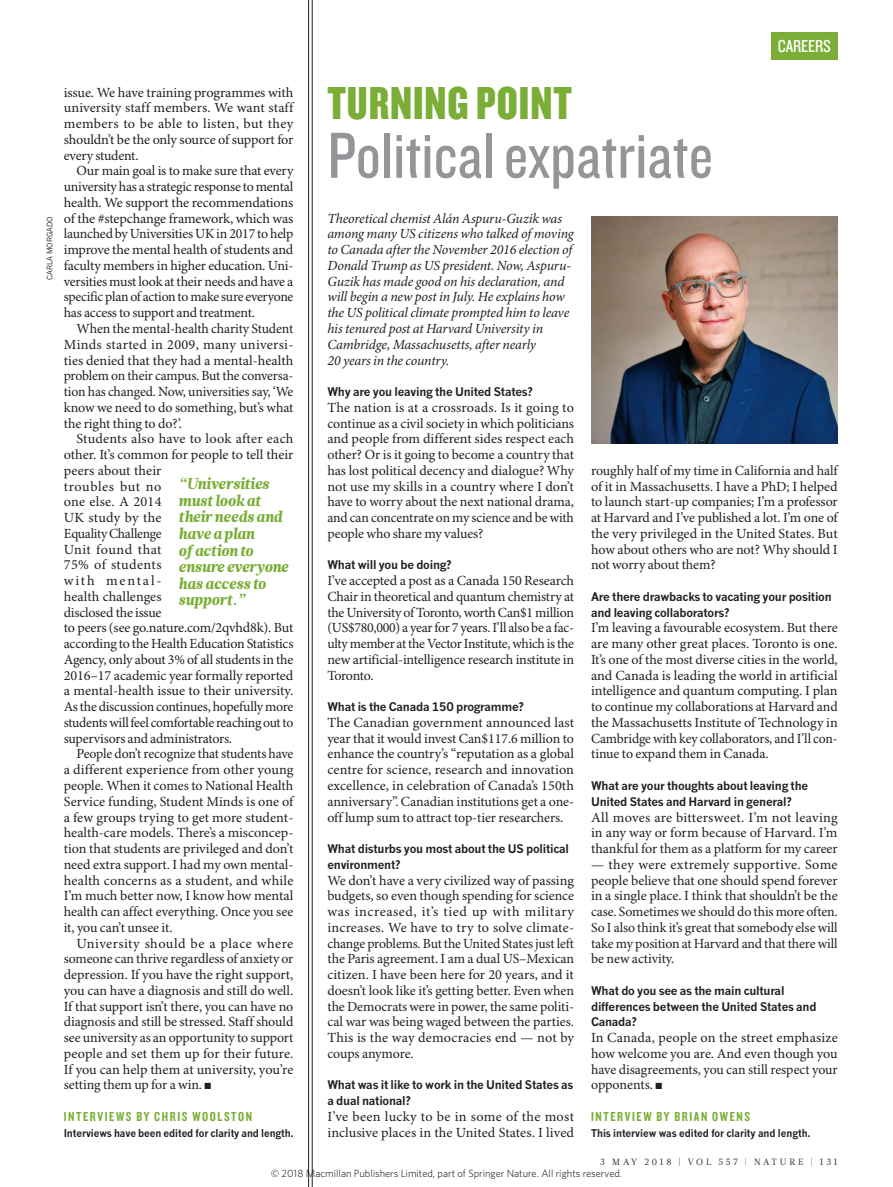
<style>
.page{position:relative;width:893px;height:1187px;background:#fff}
.page>*{position:absolute;margin:0;border:0;box-sizing:border-box;transform-origin:0 0}
.TURNING_POINT_NAME{font:67.5px "Knockout 29 Junior Ltweight";color:#939598}
.TURNING_POINT__STRAP{font:48px "Knockout 69 Full Liteweight";letter-spacing:.02em;color:#7aae36}
.t1{font:18px "Knockout 29 Junior Ltweight";letter-spacing:-.005em;color:#fff}
.PULL_QUOTE{font:italic 900 15.75px/16.5px "Glosa Math";letter-spacing:-.015em;color:#7aae36;scale:.95 1}
.BODY_1ST_PARA{font:13.95px/15.8px "Minion Pro";letter-spacing:-.005em;color:#231f20;text-align:justify}
.BODY_INDENT{font:13.95px/15.8px "Minion Pro";letter-spacing:-.01em;color:#231f20;text-align:justify}
.TURNING_POINT_INTRO{font:italic 13.95px/15.8px "Minion Pro";letter-spacing:-.01em;color:#231f20}
.TURNING_POINT_BYLINE{font:13.5px "Knockout 49 Liteweight";letter-spacing:.12em;color:#7aae36}
.TURNING_POINT_QUESTI{font:700 11.7px/15.8px "News Gothic MTOT";letter-spacing:-.02em;color:#231f20}
.Q_A_DISCLAIMER{font:700 10.5px "News Gothic MTOT";letter-spacing:-.01em;color:#231f20;scale:.95 1}
.t2{font:300 10.5px "Whitney";color:#000}
.t3{font:9px "Glosa Math";letter-spacing:.3em;color:#231f20}
.PIC_CREDIT{font:7.5px "News Gothic MTOT";color:#231f20}
</style>
<div class="page">
<img style="left:591px;top:216px;width:247px;height:227px">
<hr style="left:312px;top:0;width:1px;height:1186px;background:#231f20">
<hr style="left:308px;top:0;width:1px;height:1186px;background:#231f20">
<div style="left:771px;top:32px;width:67px;height:27px;background:#7aae36"></div>
<p class="t1" style="left:778px;top:34px;width:55px">CAREERS</p>
<p class="PIC_CREDIT" style="left:45px;top:280px;width:65px;rotate:-90deg">CARLA MORGADO</p>
<p class="BODY_1ST_PARA" style="left:64px;top:85px;width:231px">issue. We have training programmes with university staff members. We want staff members to be able to listen, but they shouldn’t be the only source of support for every student.</p>
<p class="BODY_INDENT" style="left:64px;top:164px;width:231px;text-indent:13px">Our main goal is to make sure that every university has a strategic response to mental health. We support the recommendations of the #stepchange framework, which was launched by Universities UK in 2017 to help improve the mental health of students and faculty members in higher education. Uni&shy;versities must look at their needs and have a specific plan of action to make sure everyone has access to support and treatment.</p>
<p class="BODY_INDENT" style="left:64px;top:321px;width:231px;text-indent:13px">When the mental-health charity Student Minds started in 2009, many universi&shy;ties denied that they had a mental-health problem on their campus. But the conversa&shy;tion has changed. Now, universities say, ‘We know we need to do something, but’s what the right thing to do?’.</p>
<p class="BODY_INDENT" style="left:64px;top:431px;width:231px;text-align:left;text-indent:13px">Students also have to look after each other. It’s common for people to tell their peers about their<br>troubles but no<br>one else. A 2014<br>UK study by the<br>Equality Challenge<br>Unit found that<br>75% of students<br>with mental-<br>health challenges<br>disclosed the issue<br>to peers (see go.nature.com/2qvhd8k). But according to the Health Education Statistics<br>Agency, only about 3% of all students in the<br>2016–17 academic year formally reported a mental-health issue to their university.<br>As the discussion continues, hopefully more students will feel comfortable reaching out to supervisors and administrators.</p>
<p class="BODY_INDENT" style="left:64px;top:746px;width:231px;text-indent:13px">People don’t recognize that students have a different experience from other young people. When it comes to National Health Service funding, Student Minds is one of a few groups trying to get more student&shy;health-care models. There’s a misconcep&shy;tion that students are privileged and don’t need extra support. I had my own mental&shy;health concerns as a student, and while I’m much better now, I know how mental health can affect everything. Once you see it, you can’t unsee it.</p>
<p class="BODY_INDENT" style="left:64px;top:935px;width:231px;text-indent:13px">University should be a place where someone can thrive regardless of anxiety or depression. If you have the right support, you can have a diagnosis and still do well.<br>If that support isn’t there, you can have no diagnosis and still be stressed. Staff should see university as an opportunity to support people and set them up for their future.<br>If you can help them at university, you’re setting them up for a win. ■</p>
<p class="TURNING_POINT_BYLINE" style="left:64px;top:1107px;width:190px">INTERVIEWS BY CHRIS WOOLSTON</p>
<p class="Q_A_DISCLAIMER" style="left:64px;top:1126px;width:243px">Interviews have been edited for clarity and length.</p>
<p class="PULL_QUOTE" style="left:179px;top:476px;width:117px">“Universities must look at their needs and have a plan<br>of action to ensure everyone has access to support.”</p>
<p class="TURNING_POINT__STRAP" style="left:327px;top:73px;width:246px">TURNING POINT</p>
<p class="TURNING_POINT_NAME" style="left:327px;top:112px;width:387px">Political expatriate</p>
<p class="TURNING_POINT_INTRO" style="left:327px;top:211px;width:248px">Theoretical chemist Alán Aspuru-Guzik was among many US citizens who talked of moving to Canada after the November 2016 election of Donald Trump as US president. Now, Aspuru-Guzik has made good on his declaration, and will begin a new post in July. He explains how the US political climate prompted him to leave his tenured post at Harvard University in Cambridge, Massachusetts, after nearly<br>20 years in the country.</p>
<p class="TURNING_POINT_QUESTI" style="left:327px;top:384px;width:207px">Why are you leaving the United States?</p>
<p class="BODY_1ST_PARA" style="left:327px;top:400px;width:248px">The nation is at a crossroads. Is it going to continue as a civil society in which politicians and people from different sides respect each other? Or is it going to become a country that has lost political decency and dialogue? Why not use my skills in a country where I don’t have to worry about the next national drama, and can concentrate on my science and be with people who share my values?</p>
<p class="TURNING_POINT_QUESTI" style="left:327px;top:557px;width:126px">What will you be doing?</p>
<p class="BODY_1ST_PARA" style="left:327px;top:573px;width:248px">I’ve accepted a post as a Canada 150 Research Chair in theoretical and quantum chemistry at the University of Toronto, worth Can$1 million (US$780,000) a year for 7 years. I’ll also be a fac&shy;ulty member at the Vector Institute, which is the new artificial-intelligence research institute in Toronto.</p>
<p class="TURNING_POINT_QUESTI" style="left:327px;top:699px;width:198px">What is the Canada 150 programme?</p>
<p class="BODY_1ST_PARA" style="left:327px;top:715px;width:248px">The Canadian government announced last year that it would invest Can$117.6 million to enhance the country’s “reputation as a global centre for science, research and innovation excellence, in celebration of Canada’s 150th anniversary”. Canadian institutions get a one&shy;off lump sum to attract top-tier researchers.</p>
<p class="TURNING_POINT_QUESTI" style="left:327px;top:840px;width:243px">What disturbs you most about the US political environment?</p>
<p class="BODY_1ST_PARA" style="left:327px;top:872px;width:248px">We don’t have a very civilized way of passing budgets, so even though spending for science was increased, it’s tied up with military increases. We have to try to solve climate&shy;change problems. But the United States just left the Paris agreement. I am a dual US–Mexican citizen. I have been here for 20 years, and it doesn’t look like it’s getting better. Even when the Democrats were in power, the same politi&shy;cal war was being waged between the parties.<br>This is the way democracies end — not by coups anymore.</p>
<p class="TURNING_POINT_QUESTI" style="left:327px;top:1077px;width:247px">What was it like to work in the United States as a dual national?</p>
<p class="BODY_1ST_PARA" style="left:327px;top:1109px;width:248px">I’ve been lucky to be in some of the most inclusive places in the United States. I lived</p>
<p class="BODY_1ST_PARA" style="left:591px;top:463px;width:248px">roughly half of my time in California and half of it in Massachusetts. I have a PhD; I helped to launch start-up companies; I’m a professor at Harvard and I’ve published a lot. I’m one of the very privileged in the United States. But how about others who are not? Why should I not worry about them?</p>
<p class="TURNING_POINT_QUESTI" style="left:591px;top:588px;width:242px">Are there drawbacks to vacating your position and leaving collaborators?</p>
<p class="BODY_1ST_PARA" style="left:591px;top:620px;width:248px">I’m leaving a favourable ecosystem. But there are many other great places. Toronto is one.<br>It’s one of the most diverse cities in the world, and Canada is leading the world in artificial intelligence and quantum computing. I plan to continue my collaborations at Harvard and the Massachusetts Institute of Technology in Cambridge with key collaborators, and I’ll con&shy;tinue to expand them in Canada.</p>
<p class="TURNING_POINT_QUESTI" style="left:591px;top:777px;width:219px">What are your thoughts about leaving the<br>United States and Harvard in general?</p>
<p class="BODY_1ST_PARA" style="left:591px;top:809px;width:248px">All moves are bittersweet. I’m not leaving in any way or form because of Harvard. I’m thankful for them as a platform for my career</p>
<p class="BODY_1ST_PARA" style="left:591px;top:857px;width:248px">— they were extremely supportive. Some people believe that one should spend forever in a single place. I think that shouldn’t be the case. Sometimes we should do this more often.<br>So I also think it’s great that somebody else will take my position at Harvard and that there will be new activity.</p>
<p class="TURNING_POINT_QUESTI" style="left:591px;top:982px;width:227px">What do you see as the main cultural differences between the United States and<br>Canada?</p>
<p class="BODY_1ST_PARA" style="left:591px;top:1030px;width:248px">In Canada, people on the street emphasize how welcome you are. And even though you have disagreements, you can still respect your opponents. ■</p>
<p class="TURNING_POINT_BYLINE" style="left:591px;top:1107px;width:161px">INTERVIEW BY BRIAN OWENS</p>
<p class="Q_A_DISCLAIMER" style="left:591px;top:1126px;width:232px">This interview was edited for clarity and length.</p>
<p class="t3" style="left:600px;top:1155px;width:239px">3 MAY 2018 | VOL 557 | NATURE | 131</p>
<p class="t2" style="left:271px;top:1166px;width:353px">© 2018 Macmillan Publishers Limited, part of Springer Nature. All rights reserved.</p>
</div>
